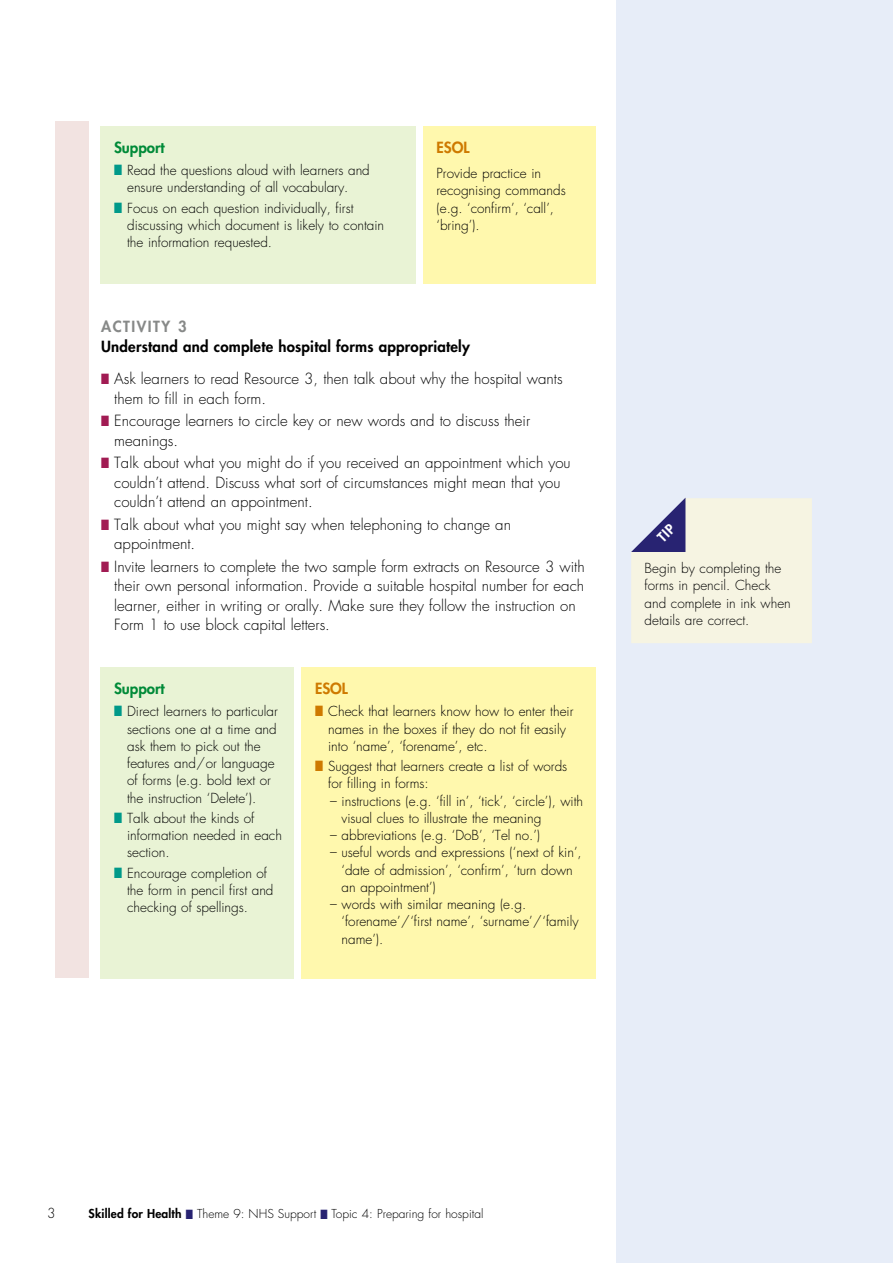
<style>
.page{position:relative;width:893px;height:1263px;background:#fff}
.page>*{position:absolute;margin:0;border:0;box-sizing:border-box;transform-origin:0 0}
.t1{font:300 15px/19.5px "Futura Std";color:#000}
.t2{font:800 15px "Futura Std";letter-spacing:.015em;color:#000}
.t3{font:800 15px "Futura Std";color:#008a38}
.t4{font:800 15px "Futura Std";letter-spacing:.1em;color:#878988}
.t5{font:800 15px "Futura Std";color:#ce7a00}
.t6{font:300 13.5px/17.2px "Futura Std";color:#000}
.t7{font:300 12px "Futura Std";color:#000}
.s1{color:#009989}
.s2{color:#a11b53}
.s3{color:#ce7a00}
.s4{font-weight:800}
.s5{color:#282372}
</style>
<div class="page">
<div style="left:617px;top:0;width:276px;height:1263px;background:#e7edf8"></div>
<div style="left:423px;top:126px;width:173px;height:158px;background:#fff8ad"></div>
<div style="left:100px;top:126px;width:316px;height:158px;background:#e9f3d5"></div>
<div style="left:56px;top:122px;width:33px;height:856px;background:#f2e3e1"></div>
<div style="left:302px;top:667px;width:294px;height:311px;background:#fff8ad"></div>
<div style="left:100px;top:667px;width:194px;height:311px;background:#e9f3d5"></div>
<svg style="left:631px;top:498px;width:181px;height:145px;background:#e8e6dc"></svg>
<p class="t3" style="left:114px;top:138px;width:52px">Support</p>
<p class="t6" style="left:127px;top:162px;width:244px;text-indent:-13px"><span class="s1">■</span> Read the questions aloud with learners and ensure understanding of all vocabulary.</p>
<p class="t6" style="left:127px;top:199px;width:259px;text-indent:-13px"><span class="s1">■</span> Focus on each question individually, first discussing which document is likely to contain the information requested.</p>
<p class="t5" style="left:436px;top:138px;width:34px">ESOL</p>
<p class="t6" style="left:436px;top:165px;width:131px">Provide practice in recognising commands (e.g. ‘confirm’, ‘call’, ‘bring’).</p>
<p class="t4" style="left:101px;top:317px;width:87px">ACTIVITY 3</p>
<p class="t2" style="left:101px;top:337px;width:370px">Understand and complete hospital forms appropriately</p>
<p class="t1" style="left:114px;top:369px;width:450px;text-indent:-13px"><span class="s2">■</span> Ask learners to read Resource 3, then talk about why the hospital wants them to fill in each form.</p>
<p class="t1" style="left:114px;top:411px;width:417px;text-indent:-13px"><span class="s2">■</span> Encourage learners to circle key or new words and to discuss their meanings.</p>
<p class="t1" style="left:114px;top:453px;width:458px;text-indent:-13px"><span class="s2">■</span> Talk about what you might do if you received an appointment which you couldn’t attend. Discuss what sort of circumstances might mean that you couldn’t attend an appointment.</p>
<p class="t1" style="left:114px;top:515px;width:398px;text-indent:-13px"><span class="s2">■</span> Talk about what you might say when telephoning to change an appointment.</p>
<p class="t1" style="left:114px;top:557px;width:472px;text-indent:-13px"><span class="s2">■</span> Invite learners to complete the two sample form extracts on Resource 3 with their own personal information. Provide a suitable hospital number for each learner, either in writing or orally. Make sure they follow the instruction on Form 1 to use block capital letters.</p>
<p class="t3" style="left:114px;top:679px;width:52px">Support</p>
<p class="t6" style="left:127px;top:703px;width:152px;text-indent:-13px"><span class="s1">■</span> Direct learners to particular sections one at a time and ask them to pick out the features and/or language of forms (e.g. bold text or the instruction ‘Delete’).</p>
<p class="t6" style="left:127px;top:810px;width:156px;text-indent:-13px"><span class="s1">■</span> Talk about the kinds of information needed in each section.</p>
<p class="t6" style="left:127px;top:864px;width:148px;text-indent:-13px"><span class="s1">■</span> Encourage completion of the form in pencil first and checking of spellings.</p>
<p class="t5" style="left:315px;top:679px;width:34px">ESOL</p>
<p class="t6" style="left:328px;top:703px;width:247px;text-indent:-13px"><span class="s3">■</span> Check that learners know how to enter their names in the boxes if they do not fit easily into ‘name’, ‘forename’, etc.</p>
<p class="t6" style="left:328px;top:758px;width:241px;text-indent:-13px"><span class="s3">■</span> Suggest that learners create a list of words for filling in forms:</p>
<p class="t6" style="left:342px;top:792px;width:243px;text-indent:-11px">– instructions (e.g. ‘fill in’, ‘tick’, ‘circle’), with visual clues to illustrate the meaning</p>
<p class="t6" style="left:330px;top:827px;width:211px">– abbreviations (e.g. ‘DoB’, ‘Tel no.’)</p>
<p class="t6" style="left:342px;top:844px;width:242px;text-indent:-11px">– useful words and expressions (‘next of kin’, ‘date of admission’, ‘confirm’, ‘turn down an appointment’)</p>
<p class="t6" style="left:342px;top:896px;width:239px;text-indent:-11px">– words with similar meaning (e.g. ‘forename’/‘first name’, ‘surname’/‘family name’).</p>
<p class="t6" style="left:645px;top:560px;width:148px">Begin by completing the forms in pencil. Check and complete in ink when details are correct.</p>
<p class="t6" style="left:47px;top:1204px;width:10px">3</p>
<p class="t7" style="left:89px;top:1206px;width:396px"><span class="s4">Skilled for Health</span> <span class="s5">■</span> Theme 9: NHS Support <span class="s5">■</span> Topic 4: Preparing for hospital</p>
</div>
